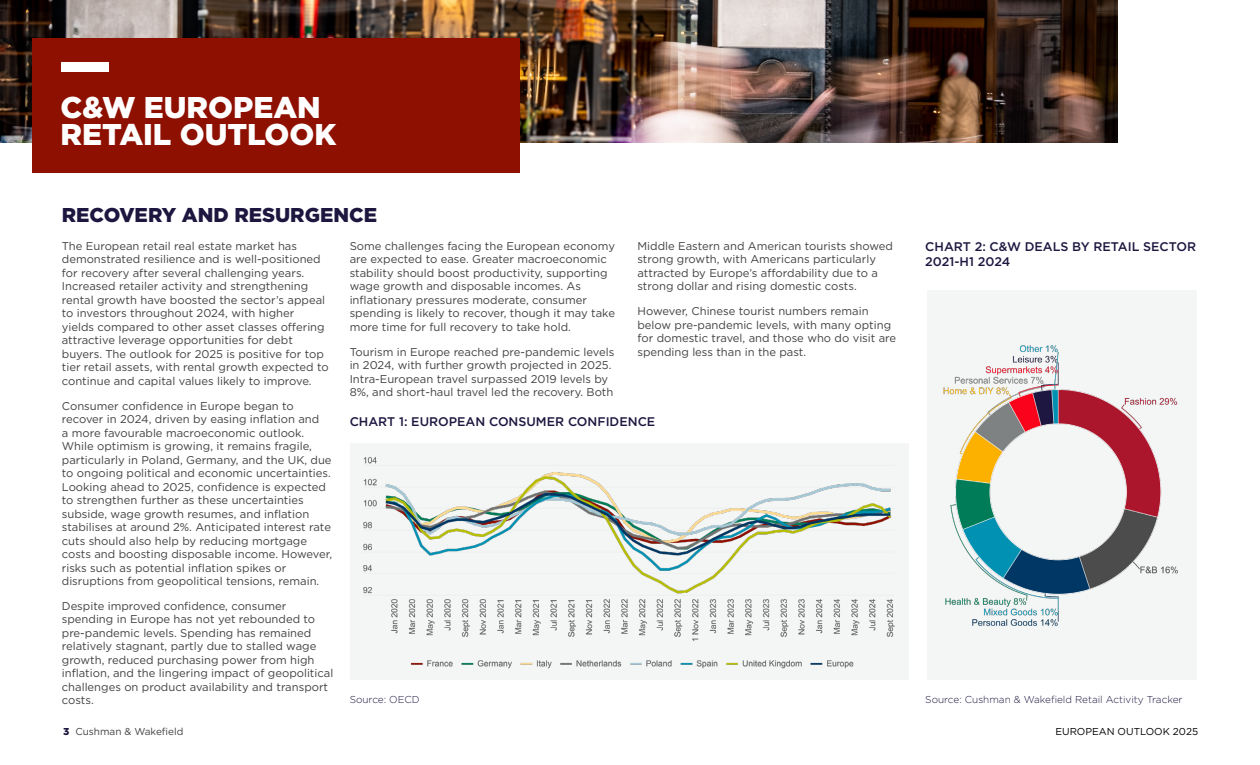
<style>
.page{position:relative;width:1260px;height:765px;background:#fff}
.page>*{position:absolute;margin:0;border:0;box-sizing:border-box;transform-origin:0 0}
.t1{font:900 30px/26.2px "Gotham";color:#fff}
.t2{font:900 20px "Gotham";color:#1d1740}
.t3{font:500 12.5px/15px "Gotham";color:#1d1740}
.t4{font:11.25px/13.5px "Gotham";color:#414042}
.t5{font:300 10px "Gotham";color:#1d1740}
.t6{font:10px "Gotham";color:#000}
.t7{font:10px "Gotham";color:#414042}
.s1{font-weight:900;color:#1d1740}
</style>
<div class="page">
<img style="left:0;top:0;width:1117px;height:143px">
<div style="left:32px;top:38px;width:488px;height:135px;background:#8e1000"></div>
<div style="left:62px;top:62px;width:47px;height:10px;background:#fff"></div>
<img style="left:350px;top:443px;width:558px;height:236px">
<div style="left:927px;top:290px;width:269px;height:389px;background:#f4f5f5"></div>
<img style="left:943px;top:345px;width:235px;height:281px">
<h1 class="t1" style="left:61px;top:94px;width:277px">C&amp;W EUROPEAN<br>RETAIL OUTLOOK</h1>
<h2 class="t2" style="left:62px;top:202px;width:317px">RECOVERY AND RESURGENCE</h2>
<p class="t4" style="left:62px;top:239px;width:268px">The European retail real estate market has demonstrated resilience and is well-positioned for recovery after several challenging years.<br>Increased retailer activity and strengthening rental growth have boosted the sector’s appeal to investors throughout 2024, with higher yields compared to other asset classes offering attractive leverage opportunities for debt buyers. The outlook for 2025 is positive for top tier retail assets, with rental growth expected to continue and capital values likely to improve.</p>
<p class="t4" style="left:62px;top:399px;width:272px">Consumer confidence in Europe began to recover in 2024, driven by easing inflation and<br>a more favourable macroeconomic outlook.<br>While optimism is growing, it remains fragile, particularly in Poland, Germany, and the UK, due to ongoing political and economic uncertainties.<br>Looking ahead to 2025, confidence is expected to strengthen further as these uncertainties subside, wage growth resumes, and inflation stabilises at around 2%. Anticipated interest rate cuts should also help by reducing mortgage costs and boosting disposable income. However, risks such as potential inflation spikes or disruptions from geopolitical tensions, remain.</p>
<p class="t4" style="left:62px;top:599px;width:273px">Despite improved confidence, consumer spending in Europe has not yet rebounded to pre-pandemic levels. Spending has remained relatively stagnant, partly due to stalled wage growth, reduced purchasing power from high inflation, and the lingering impact of geopolitical challenges on product availability and transport costs.</p>
<p class="t4" style="left:350px;top:239px;width:267px">Some challenges facing the European economy are expected to ease. Greater macroeconomic stability should boost productivity, supporting wage growth and disposable incomes. As inflationary pressures moderate, consumer spending is likely to recover, though it may take more time for full recovery to take hold.</p>
<p class="t4" style="left:350px;top:345px;width:266px">Tourism in Europe reached pre-pandemic levels in 2024, with further growth projected in 2025.<br>Intra-European travel surpassed 2019 levels by 8%, and short-haul travel led the recovery. Both</p>
<p class="t4" style="left:637px;top:239px;width:257px">Middle Eastern and American tourists showed strong growth, with Americans particularly attracted by Europe’s affordability due to a strong dollar and rising domestic costs.</p>
<p class="t4" style="left:637px;top:304px;width:260px">However, Chinese tourist numbers remain below pre-pandemic levels, with many opting for domestic travel, and those who do visit are spending less than in the past.</p>
<p class="t3" style="left:925px;top:239px;width:272px">CHART 2: C&amp;W DEALS BY RETAIL SECTOR<br>2021-H1 2024</p>
<p class="t3" style="left:350px;top:414px;width:307px">CHART 1: EUROPEAN CONSUMER CONFIDENCE</p>
<p class="t5" style="left:350px;top:693px;width:71px">Source: OECD</p>
<p class="t5" style="left:925px;top:693px;width:259px">Source: Cushman &amp; Wakefield Retail Activity Tracker</p>
<p class="t7" style="left:63px;top:725px;width:122px"><span class="s1">3</span> Cushman &amp; Wakefield</p>
<p class="t6" style="left:1055px;top:725px;width:144px">EUROPEAN OUTLOOK 2025</p>
</div>
